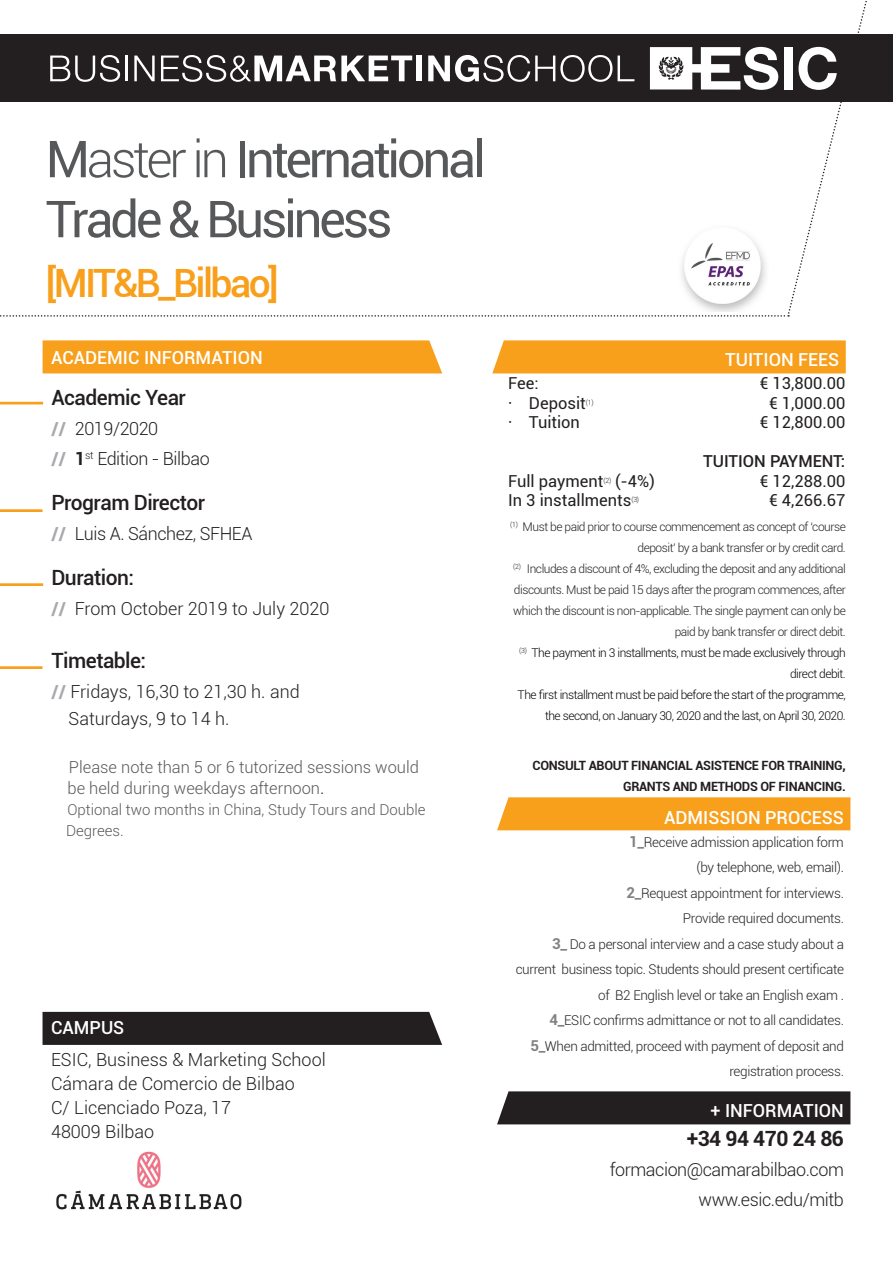
<style>
.page{position:relative;width:893px;height:1263px;background:#fff}
.page>*{position:absolute;margin:0;border:0;box-sizing:border-box;transform-origin:0 0}
.t1{font:51px "Roboto";letter-spacing:-.065em;color:#57585a}
.t2{font:500 39px "Roboto";letter-spacing:-.065em;color:#f89f1c}
.t3{font:500 21px "Roboto";letter-spacing:-.025em;color:#231f20}
.t4{font:700 21px "Roboto";letter-spacing:-.025em;color:#231f20}
.t5{font:300 18px "Roboto";color:#231f20}
.t6{font:300 18px "Roboto";letter-spacing:-.025em;color:#231f20}
.t7{font:500 18px "Roboto";color:#fff}
.t8{font:16.5px "Roboto";color:#231f20}
.t9{font:300 16.5px/21px "Roboto";color:#57585a}
.t10{font:500 16.5px "Roboto";color:#231f20}
.t11{font:300 15px "Roboto";color:#57585a}
.t12{font:300 13.5px/25.5px "Roboto";letter-spacing:-.025em;color:#231f20;text-align:right}
.t13{font:700 12.75px/21px "Roboto";letter-spacing:-.025em;color:#231f20;text-align:right}
.t14{font:300 12px/21px "Roboto";letter-spacing:-.04em;color:#231f20;text-align:right}
.t15{font:300 12px/21px "Roboto";letter-spacing:-.04em;color:#000;text-align:right}
.t16{font:300 7.05px "Roboto";color:#231f20}
.s1{font-weight:300}
.s2{font-weight:700;color:#a8a9ad}
.s3{font-weight:700}
.s4{font-size:18px;color:#231f20}
.s5{font-weight:700;font-size:15px;color:#808285}
</style>
<div class="page">
<div style="left:0;top:35px;width:893px;height:67px;background:#231f20"></div>
<svg style="left:0;top:1px;width:873px;height:316px"></svg>
<hr style="left:0;top:402px;width:43px;height:2px;background:#f89f1c">
<hr style="left:0;top:583px;width:43px;height:3px;background:#f89f1c">
<div style="left:492px;top:340px;width:354px;height:33px;background:#f89f1c"></div>
<div style="left:497px;top:1091px;width:353px;height:33px;background:#231f20"></div>
<div style="left:497px;top:797px;width:353px;height:33px;background:#f89f1c"></div>
<div style="left:43px;top:340px;width:399px;height:33px;background:#f89f1c"></div>
<div style="left:43px;top:1012px;width:399px;height:33px;background:#231f20"></div>
<hr style="left:0;top:509px;width:43px;height:3px;background:#f89f1c">
<hr style="left:0;top:666px;width:43px;height:3px;background:#f89f1c">
<img style="left:56px;top:1151px;width:186px;height:59px">
<img style="left:659px;top:220px;width:126px;height:91px">
<p class="t1" style="left:46px;top:123px;width:441px">M<span class="s1">aster in</span> International</p>
<p class="t1" style="left:46px;top:183px;width:348px">Trade &amp; Business</p>
<p class="t2" style="left:46px;top:256px;width:235px">[MIT&amp;B_Bilbao]</p>
<p class="t7" style="left:51px;top:344px;width:213px">ACADEMIC INFORMATION</p>
<p class="t7" style="left:725px;top:347px;width:115px">TUITION FEES</p>
<p class="t8" style="left:508px;top:372px;width:32px">Fee:</p>
<p class="t8" style="left:760px;top:372px;width:87px">€ 13,800.00</p>
<p class="t8" style="left:508px;top:391px;width:79px">· Deposit</p>
<p class="t16" style="left:586px;top:397px;width:9px">(1)</p>
<p class="t8" style="left:769px;top:391px;width:78px">€ 1,000.00</p>
<p class="t8" style="left:508px;top:411px;width:73px">· Tuition</p>
<p class="t8" style="left:760px;top:411px;width:87px">€ 12,800.00</p>
<p class="t10" style="left:703px;top:450px;width:144px">TUITION PAYMENT:</p>
<p class="t8" style="left:508px;top:469px;width:97px">Full payment</p>
<p class="t16" style="left:603px;top:475px;width:9px">(2)</p>
<p class="t8" style="left:615px;top:469px;width:41px">(-4%)</p>
<p class="t8" style="left:760px;top:469px;width:87px">€ 12,288.00</p>
<p class="t8" style="left:508px;top:489px;width:125px">In 3 installments</p>
<p class="t16" style="left:631px;top:495px;width:9px">(3)</p>
<p class="t8" style="left:769px;top:489px;width:78px">€ 4,266.67</p>
<p class="t14" style="left:510px;top:516px;width:337px"><sup>(1)</sup> Must be paid prior to course commencement as concept of ‘course deposit’ by a bank transfer or by credit card.</p>
<p class="t14" style="left:513px;top:558px;width:334px"><sup>(2)</sup> Includes a discount of 4%, excluding the deposit and any additional discounts. Must be paid 15 days after the program commences, after which the discount is non-applicable. The single payment can only be paid by bank transfer or direct debit.</p>
<p class="t15" style="left:519px;top:642px;width:328px"><sup>(3)</sup> The payment in 3 installments, must be made exclusively through direct debit.</p>
<p class="t15" style="left:518px;top:684px;width:330px">The first installment must be paid before the start of the programme, the second, on January 30, 2020 and the last, on April 30, 2020.</p>
<p class="t13" style="left:533px;top:754px;width:315px">CONSULT ABOUT FINANCIAL ASISTENCE FOR TRAINING,<br>GRANTS AND METHODS OF FINANCING.</p>
<p class="t3" style="left:51px;top:383px;width:136px">Academic Year</p>
<p class="t6" style="left:51px;top:417px;width:108px"><span class="s2">//</span> 2019/2020</p>
<p class="t6" style="left:51px;top:447px;width:160px"><span class="s2">//</span> <span class="s3">1</span><sup>st</sup> Edition - Bilbao</p>
<p class="t3" style="left:51px;top:488px;width:155px">Program Director</p>
<p class="t6" style="left:51px;top:522px;width:203px"><span class="s2">//</span> Luis A. Sánchez, SFHEA</p>
<p class="t3" style="left:51px;top:563px;width:84px">Duration:</p>
<p class="t5" style="left:51px;top:597px;width:279px"><span class="s2">//</span> From October 2019 to July 2020</p>
<p class="t3" style="left:51px;top:646px;width:96px">Timetable:</p>
<p class="t5" style="left:51px;top:679px;width:250px"><span class="s2">//</span> Fridays, 16,30 to 21,30 h. and</p>
<p class="t5" style="left:69px;top:706px;width:162px">Saturdays, 9 to 14 h.</p>
<p class="t9" style="left:67px;top:756px;width:353px">Please note than 5 or 6 tutorized sessions would be held during weekdays afternoon<span class="s4">.</span></p>
<p class="t11" style="left:67px;top:799px;width:360px">Optional two months in China, Study Tours and Double</p>
<p class="t11" style="left:66px;top:820px;width:59px">Degrees.</p>
<p class="t7" style="left:664px;top:805px;width:181px">ADMISSION PROCESS</p>
<p class="t12" style="left:629px;top:829px;width:216px"><span class="s5">1_</span>Receive admission application form</p>
<p class="t12" style="left:696px;top:854px;width:149px">(by telephone, web, email).</p>
<p class="t12" style="left:626px;top:880px;width:219px"><span class="s5">2_</span>Request appointment for interviews.</p>
<p class="t12" style="left:683px;top:905px;width:163px">Provide required documents.</p>
<p class="t12" style="left:516px;top:931px;width:330px"><span class="s5">3_</span> Do a personal interview and a case study about a current business topic. Students should present certificate of B2 English level or take an English exam .</p>
<p class="t12" style="left:550px;top:1007px;width:296px"><span class="s5">4_</span>ESIC confirms admittance or not to all candidates.</p>
<p class="t12" style="left:530px;top:1033px;width:315px"><span class="s5">5_</span>When admitted, proceed with payment of deposit and</p>
<p class="t12" style="left:729px;top:1058px;width:116px">registration process.</p>
<p class="t7" style="left:51px;top:1015px;width:75px">CAMPUS</p>
<p class="t5" style="left:51px;top:1047px;width:276px">ESIC, Business &amp; Marketing School</p>
<p class="t5" style="left:51px;top:1071px;width:245px">Cámara de Comercio de Bilbao</p>
<p class="t5" style="left:51px;top:1095px;width:182px">C/ Licenciado Poza, 17</p>
<p class="t5" style="left:51px;top:1119px;width:105px">48009 Bilbao</p>
<p class="t4" style="left:687px;top:1123px;width:159px">+34 94 470 24 86</p>
<p class="t6" style="left:610px;top:1157px;width:236px">formacion@camarabilbao.com</p>
<p class="t6" style="left:699px;top:1187px;width:147px">www.esic.edu/mitb</p>
<p class="t7" style="left:711px;top:1098px;width:135px">+ INFORMATION</p>
</div>
